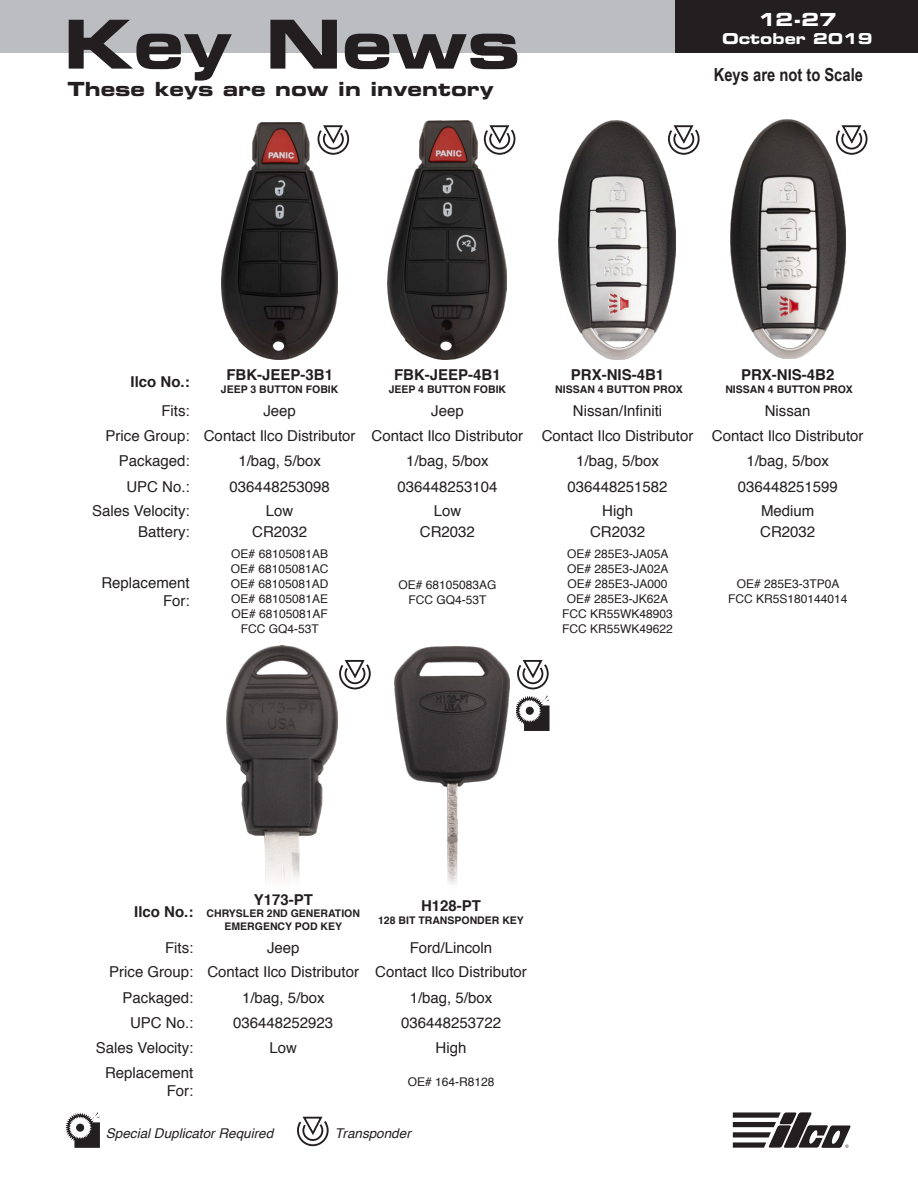
<style>
.page{position:relative;width:918px;height:1188px;background:#fff}
.page>*{position:absolute;margin:0;border:0;box-sizing:border-box;transform-origin:0 0}
.t1{font:67.5px "Eurostile Bold Extended Two";color:#231f20}
.t2{font:19.5px "Eurostile Bold Extended Two";color:#231f20}
.t3{font:700 18px "Arial Narrow";color:#231f20}
.t4{font:18px "Eurostile Bold Extended Two";color:#fff}
.t5{font:15px/18px "Helvetica";color:#231f20;text-align:right}
.t6{font:700 15px "Helvetica";color:#231f20}
.t7{font:15px "Eurostile Bold Extended Two";color:#fff}
.t8{font:italic 13.5px "Helvetica";color:#231f20}
.t9{font:12px "Helvetica";color:#231f20}
.t10{font:700 10.5px/12.6px "Helvetica";color:#231f20;text-align:center}
</style>
<div class="page">
<div style="left:0;top:0;width:675px;height:53px;background:#bcbdc0"></div>
<div style="left:75px;top:1123px;width:24px;height:24px;background:#231f20"></div>
<div style="left:74px;top:1122px;width:26px;height:26px;border:2px solid #231f20"></div>
<svg style="left:67px;top:1112px;width:33px;height:29px"></svg>
<svg style="left:733px;top:1112px;width:117px;height:36px"></svg>
<svg style="left:297px;top:1117px;width:32px;height:29px"></svg>
<div style="left:675px;top:0;width:243px;height:53px;background:#231f20"></div>
<svg style="left:338px;top:125px;width:11px;height:29px"></svg>
<svg style="left:506px;top:125px;width:9px;height:29px"></svg>
<svg style="left:676px;top:125px;width:24px;height:30px"></svg>
<svg style="left:846px;top:125px;width:22px;height:30px"></svg>
<svg style="left:339px;top:660px;width:32px;height:29px"></svg>
<svg style="left:517px;top:660px;width:32px;height:29px"></svg>
<div style="left:525px;top:706px;width:24px;height:24px;background:#231f20"></div>
<div style="left:524px;top:705px;width:26px;height:26px;border:2px solid #231f20"></div>
<svg style="left:516px;top:696px;width:33px;height:28px"></svg>
<img style="left:221px;top:122px;width:117px;height:237px">
<img style="left:388px;top:121px;width:118px;height:239px">
<img style="left:559px;top:120px;width:117px;height:240px">
<img style="left:730px;top:119px;width:116px;height:240px">
<img style="left:226px;top:645px;width:111px;height:236px">
<img style="left:395px;top:646px;width:114px;height:238px">
<p class="t1" style="left:64px;top:-3px;width:458px">Key News</p>
<h2 class="t2" style="left:68px;top:75px;width:428px">These keys are now in inventory</h2>
<p class="t4" style="left:758px;top:6px;width:81px">12-27</p>
<p class="t7" style="left:722px;top:28px;width:152px">October 2019</p>
<p class="t3" style="left:714px;top:61px;width:151px">Keys are not to Scale</p>
<p class="t6" style="left:131px;top:369px;width:61px">Ilco No.:</p>
<p class="t6" style="left:226px;top:363px;width:108px">FBK-JEEP-3B1</p>
<p class="t10" style="left:221px;top:383px;width:119px">JEEP 3 BUTTON FOBIK</p>
<p class="t6" style="left:394px;top:363px;width:108px">FBK-JEEP-4B1</p>
<p class="t10" style="left:389px;top:383px;width:119px">JEEP 4 BUTTON FOBIK</p>
<p class="t6" style="left:571px;top:363px;width:95px">PRX-NIS-4B1</p>
<p class="t10" style="left:555px;top:383px;width:129px">NISSAN 4 BUTTON PROX</p>
<p class="t6" style="left:741px;top:363px;width:95px">PRX-NIS-4B2</p>
<p class="t10" style="left:725px;top:383px;width:129px">NISSAN 4 BUTTON PROX</p>
<p class="t5" style="left:161px;top:402px;width:30px">Fits:</p>
<p class="t5" style="left:263px;top:402px;width:34px">Jeep</p>
<p class="t5" style="left:431px;top:402px;width:34px">Jeep</p>
<p class="t5" style="left:573px;top:402px;width:91px">Nissan/Infiniti</p>
<p class="t5" style="left:765px;top:402px;width:47px">Nissan</p>
<p class="t5" style="left:106px;top:427px;width:86px">Price Group:</p>
<p class="t5" style="left:204px;top:427px;width:153px">Contact Ilco Distributor</p>
<p class="t5" style="left:372px;top:427px;width:153px">Contact Ilco Distributor</p>
<p class="t5" style="left:542px;top:427px;width:153px">Contact Ilco Distributor</p>
<p class="t5" style="left:712px;top:427px;width:153px">Contact Ilco Distributor</p>
<p class="t5" style="left:119px;top:452px;width:72px">Packaged:</p>
<p class="t5" style="left:238px;top:452px;width:84px">1/bag, 5/box</p>
<p class="t5" style="left:406px;top:452px;width:84px">1/bag, 5/box</p>
<p class="t5" style="left:576px;top:452px;width:84px">1/bag, 5/box</p>
<p class="t5" style="left:746px;top:452px;width:84px">1/bag, 5/box</p>
<p class="t5" style="left:126px;top:478px;width:65px">UPC No.:</p>
<p class="t5" style="left:230px;top:478px;width:102px">036448253098</p>
<p class="t5" style="left:397px;top:478px;width:102px">036448253104</p>
<p class="t5" style="left:568px;top:478px;width:102px">036448251582</p>
<p class="t5" style="left:738px;top:478px;width:102px">036448251599</p>
<p class="t5" style="left:92px;top:502px;width:99px">Sales Velocity:</p>
<p class="t5" style="left:138px;top:523px;width:53px">Battery:</p>
<p class="t5" style="left:602px;top:502px;width:32px">High</p>
<p class="t5" style="left:590px;top:523px;width:57px">CR2032</p>
<p class="t5" style="left:761px;top:502px;width:55px">Medium</p>
<p class="t5" style="left:760px;top:523px;width:57px">CR2032</p>
<p class="t5" style="left:266px;top:502px;width:29px">Low</p>
<p class="t5" style="left:252px;top:523px;width:57px">CR2032</p>
<p class="t5" style="left:434px;top:502px;width:29px">Low</p>
<p class="t5" style="left:420px;top:523px;width:57px">CR2032</p>
<p class="t5" style="left:101px;top:574px;width:90px">Replacement<br>For:</p>
<p class="t9" style="left:231px;top:545px;width:98px">OE# 68105081AB</p>
<p class="t9" style="left:231px;top:560px;width:99px">OE# 68105081AC</p>
<p class="t9" style="left:231px;top:575px;width:99px">OE# 68105081AD</p>
<p class="t9" style="left:231px;top:590px;width:98px">OE# 68105081AE</p>
<p class="t9" style="left:232px;top:605px;width:98px">OE# 68105081AF</p>
<p class="t9" style="left:241px;top:620px;width:80px">FCC GQ4-53T</p>
<p class="t9" style="left:398px;top:576px;width:100px">OE# 68105083AG</p>
<p class="t9" style="left:409px;top:591px;width:80px">FCC GQ4-53T</p>
<p class="t9" style="left:567px;top:545px;width:103px">OE# 285E3-JA05A</p>
<p class="t9" style="left:567px;top:560px;width:103px">OE# 285E3-JA02A</p>
<p class="t9" style="left:568px;top:575px;width:102px">OE# 285E3-JA000</p>
<p class="t9" style="left:567px;top:590px;width:103px">OE# 285E3-JK62A</p>
<p class="t9" style="left:562px;top:605px;width:112px">FCC KR55WK48903</p>
<p class="t9" style="left:562px;top:620px;width:112px">FCC KR55WK49622</p>
<p class="t9" style="left:737px;top:575px;width:104px">OE# 285E3-3TP0A</p>
<p class="t9" style="left:728px;top:589px;width:121px">FCC KR5S180144014</p>
<p class="t6" style="left:134px;top:900px;width:61px">Ilco No.:</p>
<p class="t6" style="left:254px;top:887px;width:61px">Y173-PT</p>
<p class="t10" style="left:207px;top:907px;width:155px">CHRYSLER 2ND GENERATION<br>EMERGENCY POD KEY</p>
<p class="t6" style="left:421px;top:894px;width:62px">H128-PT</p>
<p class="t10" style="left:378px;top:914px;width:147px">128 BIT TRANSPONDER KEY</p>
<p class="t5" style="left:165px;top:939px;width:30px">Fits:</p>
<p class="t5" style="left:267px;top:939px;width:34px">Jeep</p>
<p class="t5" style="left:410px;top:939px;width:84px">Ford/Lincoln</p>
<p class="t5" style="left:109px;top:964px;width:86px">Price Group:</p>
<p class="t5" style="left:207px;top:964px;width:153px">Contact Ilco Distributor</p>
<p class="t5" style="left:375px;top:964px;width:153px">Contact Ilco Distributor</p>
<p class="t5" style="left:123px;top:989px;width:72px">Packaged:</p>
<p class="t5" style="left:242px;top:989px;width:84px">1/bag, 5/box</p>
<p class="t5" style="left:410px;top:989px;width:84px">1/bag, 5/box</p>
<p class="t5" style="left:130px;top:1015px;width:65px">UPC No.:</p>
<p class="t5" style="left:233px;top:1015px;width:102px">036448252923</p>
<p class="t5" style="left:401px;top:1015px;width:102px">036448253722</p>
<p class="t5" style="left:96px;top:1039px;width:99px">Sales Velocity:</p>
<p class="t5" style="left:270px;top:1039px;width:29px">Low</p>
<p class="t5" style="left:436px;top:1039px;width:32px">High</p>
<p class="t5" style="left:105px;top:1065px;width:90px">Replacement<br>For:</p>
<p class="t9" style="left:408px;top:1073px;width:88px">OE# 164-R8128</p>
<p class="t8" style="left:106px;top:1123px;width:169px">Special Duplicator Required</p>
<p class="t8" style="left:335px;top:1123px;width:78px">Transponder</p>
</div>
